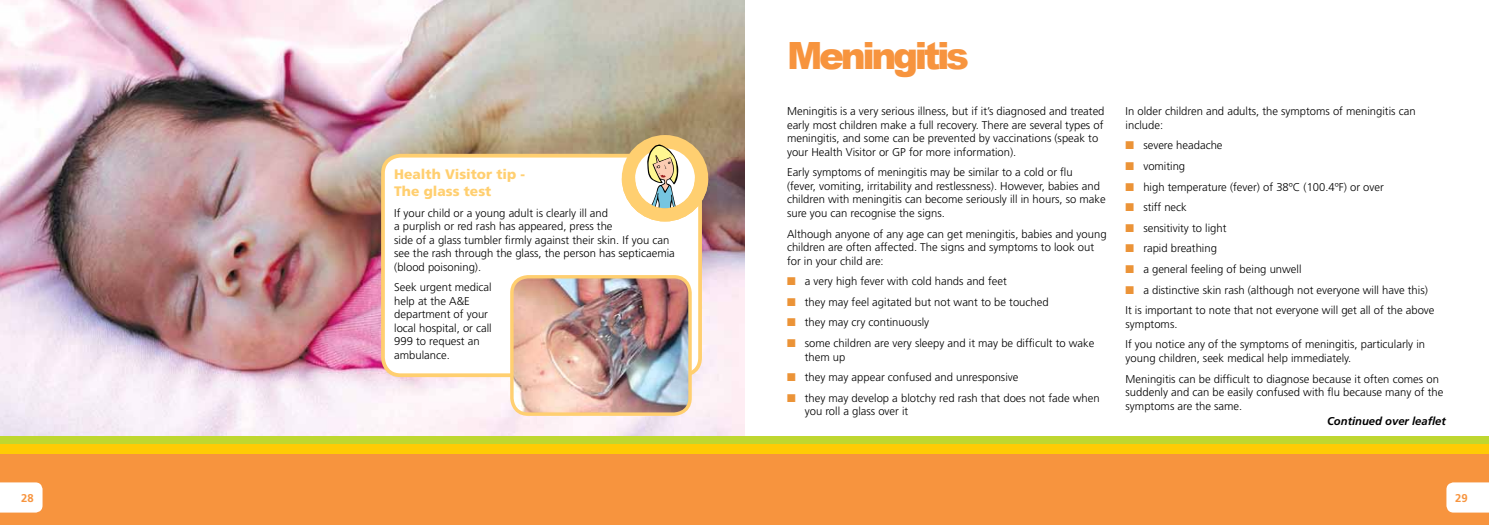
<style>
.page{position:relative;width:1489px;height:525px;background:#fff}
.page>*{position:absolute;margin:0;border:0;box-sizing:border-box;transform-origin:0 0}
.t1{font:900 37.5px "Arial";letter-spacing:-.09em;color:#f7943e}
.t2{font:900 13.75px/16.5px "Frutiger";color:#ffcf70}
.t3{font:300 11.25px/13.5px "Frutiger";color:#000}
.t4{font:italic 700 11.25px "Frutiger";color:#000}
.t5{font:700 11.25px "Frutiger";color:#f7943e}
.s1{color:#eb9337}
</style>
<div class="page">
<img style="left:0;top:0;width:744px;height:436px">
<div style="left:0;top:436px;width:1488px;height:87px;background:#bfd730"></div>
<div style="left:0;top:444px;width:1488px;height:80px;background:#ffcb05"></div>
<div style="left:0;top:454px;width:1488px;height:70px;background:#f7943e"></div>
<svg style="left:0;top:482px;width:43px;height:30px"></svg>
<svg style="left:1446px;top:482px;width:42px;height:30px"></svg>
<div style="left:383px;top:156px;width:317px;height:219px;background:#fff;border-radius:18px"></div>
<div style="left:381px;top:154px;width:321px;height:223px;border:4px solid #ffcf70;border-radius:18px"></div>
<svg style="left:615px;top:140px;width:99px;height:88px"></svg>
<img style="left:512px;top:276px;width:178px;height:138px">
<div style="left:510px;top:275px;width:181px;height:140px;border:3px solid #ffcf70;border-radius:16px"></div>
<p class="t2" style="left:394px;top:166px;width:132px">Health Visitor tip -<br>The glass test</p>
<p class="t3" style="left:394px;top:206px;width:282px">If your child or a young adult is clearly ill and<br>a purplish or red rash has appeared, press the<br>side of a glass tumbler firmly against their skin. If you can see the rash through the glass, the person has septicaemia (blood poisoning).</p>
<p class="t3" style="left:394px;top:280px;width:99px">Seek urgent medical help at the A&amp;E department of your local hospital, or call<br>999 to request an ambulance.</p>
<h1 class="t1" style="left:787px;top:29px;width:184px">Meningitis</h1>
<p class="t3" style="left:787px;top:104px;width:319px">Meningitis is a very serious illness, but if it’s diagnosed and treated early most children make a full recovery. There are several types of meningitis, and some can be prevented by vaccinations (speak to your Health Visitor or GP for more information).</p>
<p class="t3" style="left:787px;top:166px;width:320px">Early symptoms of meningitis may be similar to a cold or flu<br>(fever, vomiting, irritability and restlessness). However, babies and children with meningitis can become seriously ill in hours, so make sure you can recognise the signs.</p>
<p class="t3" style="left:787px;top:227px;width:321px">Although anyone of any age can get meningitis, babies and young children are often affected. The signs and symptoms to look out for in your child are:</p>
<p class="t3" style="left:787px;top:274px;width:221px"><span class="s1">■</span> a very high fever with cold hands and feet</p>
<p class="t3" style="left:787px;top:295px;width:263px"><span class="s1">■</span> they may feel agitated but not want to be touched</p>
<p class="t3" style="left:787px;top:315px;width:144px"><span class="s1">■</span> they may cry continuously</p>
<p class="t3" style="left:804px;top:336px;width:291px;text-indent:-18px"><span class="s1">■</span> some children are very sleepy and it may be difficult to wake them up</p>
<p class="t3" style="left:787px;top:370px;width:233px"><span class="s1">■</span> they may appear confused and unresponsive</p>
<p class="t3" style="left:804px;top:391px;width:296px;text-indent:-18px"><span class="s1">■</span> they may develop a blotchy red rash that does not fade when you roll a glass over it</p>
<p class="t3" style="left:1125px;top:104px;width:291px">In older children and adults, the symptoms of meningitis can include:</p>
<p class="t3" style="left:1125px;top:139px;width:98px"><span class="s1">■</span> severe headache</p>
<p class="t3" style="left:1125px;top:159px;width:61px"><span class="s1">■</span> vomiting</p>
<p class="t3" style="left:1125px;top:180px;width:260px"><span class="s1">■</span> high temperature (fever) of 38ºC (100.4ºF) or over</p>
<p class="t3" style="left:1125px;top:200px;width:63px"><span class="s1">■</span> stiff neck</p>
<p class="t3" style="left:1125px;top:221px;width:102px"><span class="s1">■</span> sensitivity to light</p>
<p class="t3" style="left:1125px;top:241px;width:93px"><span class="s1">■</span> rapid breathing</p>
<p class="t3" style="left:1125px;top:262px;width:177px"><span class="s1">■</span> a general feeling of being unwell</p>
<p class="t3" style="left:1125px;top:279px;width:310px;line-height:20.6px"><span class="s1">■</span> a distinctive skin rash (although not everyone will have this)<br>It is important to note that not everyone will get all of the above</p>
<p class="t3" style="left:1125px;top:313px;width:301px;line-height:20.6px">symptoms.<br>If you notice any of the symptoms of meningitis, particularly in</p>
<p class="t3" style="left:1125px;top:347px;width:315px;line-height:20.6px">young children, seek medical help immediately.<br>Meningitis can be difficult to diagnose because it often comes on</p>
<p class="t3" style="left:1125px;top:385px;width:319px">suddenly and can be easily confused with flu because many of the symptoms are the same.</p>
<p class="t4" style="left:1326px;top:414px;width:120px">Continued over leaflet</p>
<p class="t5" style="left:21px;top:491px;width:14px">28</p>
<p class="t5" style="left:1454px;top:491px;width:14px">29</p>
</div>
